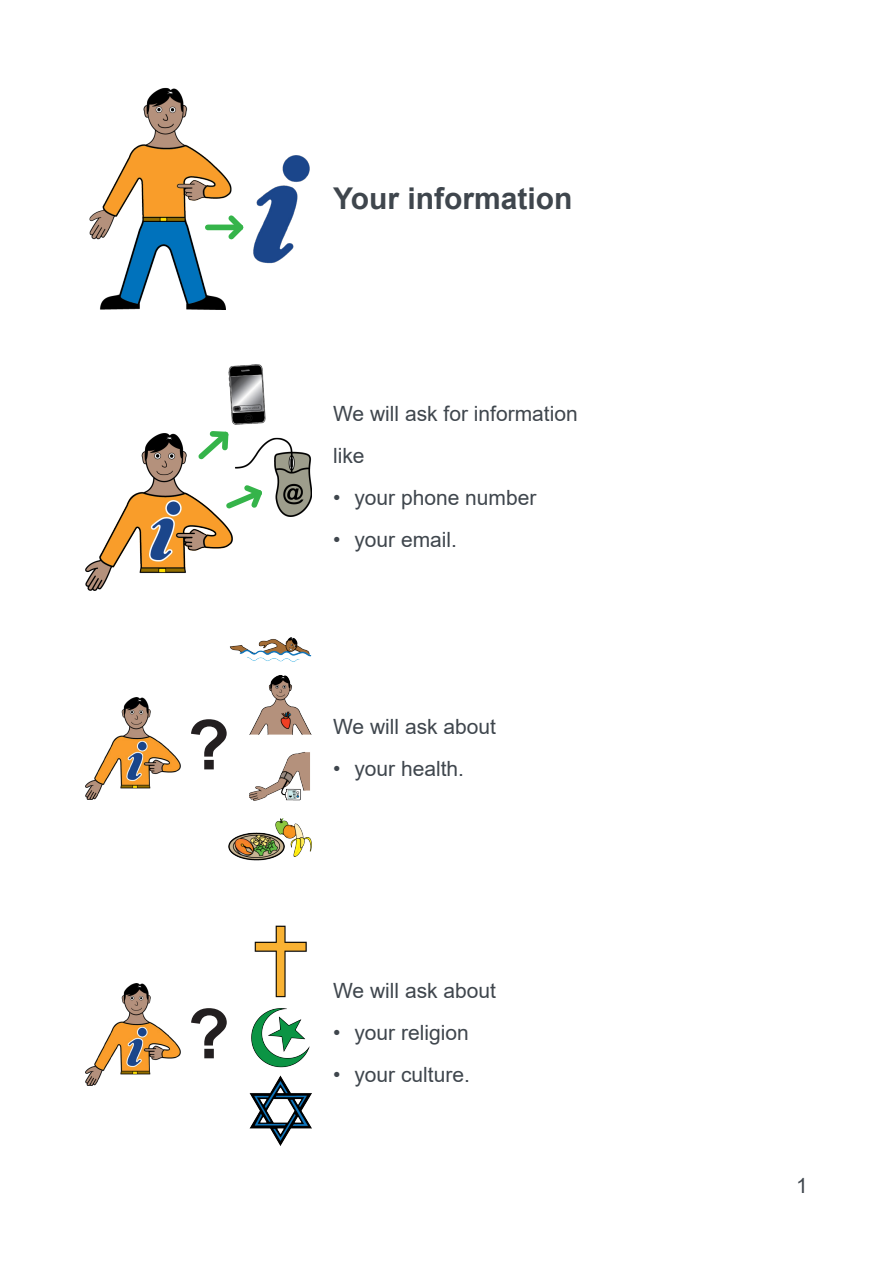
<style>
.page{position:relative;width:893px;height:1263px;background:#fff}
.page>*{position:absolute;margin:0;border:0;box-sizing:border-box;transform-origin:0 0}
.t1{font:700 69.3px "Arial";color:#231f20}
.t2{font:700 30px "Arial";color:#3f464d}
.t3{font:21px "Arial";color:#3f464d}
</style>
<div class="page">
<img style="left:85px;top:697px;width:96px;height:102px">
<img style="left:85px;top:983px;width:96px;height:102px">
<img style="left:89px;top:87px;width:143px;height:223px">
<img style="left:85px;top:433px;width:148px;height:157px">
<img style="left:253px;top:155px;width:57px;height:109px">
<img style="left:228px;top:364px;width:38px;height:61px">
<img style="left:235px;top:438px;width:77px;height:78px">
<img style="left:229px;top:637px;width:83px;height:25px">
<img style="left:254px;top:925px;width:53px;height:72px">
<img style="left:249px;top:1075px;width:63px;height:71px">
<img style="left:251px;top:1008px;width:59px;height:60px">
<svg style="left:222px;top:481px;width:45px;height:32px"></svg>
<svg style="left:193px;top:431px;width:40px;height:33px"></svg>
<div style="left:208px;top:225px;width:32px;height:5px;background:#35b44a"></div>
<svg style="left:223px;top:210px;width:21px;height:35px"></svg>
<img style="left:228px;top:818px;width:84px;height:43px">
<img style="left:249px;top:675px;width:63px;height:60px">
<img style="left:249px;top:752px;width:61px;height:49px">
<p class="t1" style="left:187px;top:696px;width:44px">?</p>
<p class="t1" style="left:188px;top:985px;width:44px">?</p>
<p class="t2" style="left:333px;top:177px;width:241px">Your information</p>
<p class="t3" style="left:333px;top:400px;width:246px">We will ask for information</p>
<p class="t3" style="left:333px;top:442px;width:33px">like</p>
<p class="t3" style="left:333px;top:484px;width:205px">• your phone number</p>
<p class="t3" style="left:333px;top:526px;width:125px">• your email.</p>
<p class="t3" style="left:333px;top:712px;width:164px">We will ask about</p>
<p class="t3" style="left:333px;top:754px;width:132px">• your health.</p>
<p class="t3" style="left:333px;top:976px;width:164px">We will ask about</p>
<p class="t3" style="left:333px;top:1018px;width:137px">• your religion</p>
<p class="t3" style="left:333px;top:1060px;width:138px">• your culture.</p>
<p class="t3" style="left:796px;top:1171px;width:13px">1</p>
</div>
